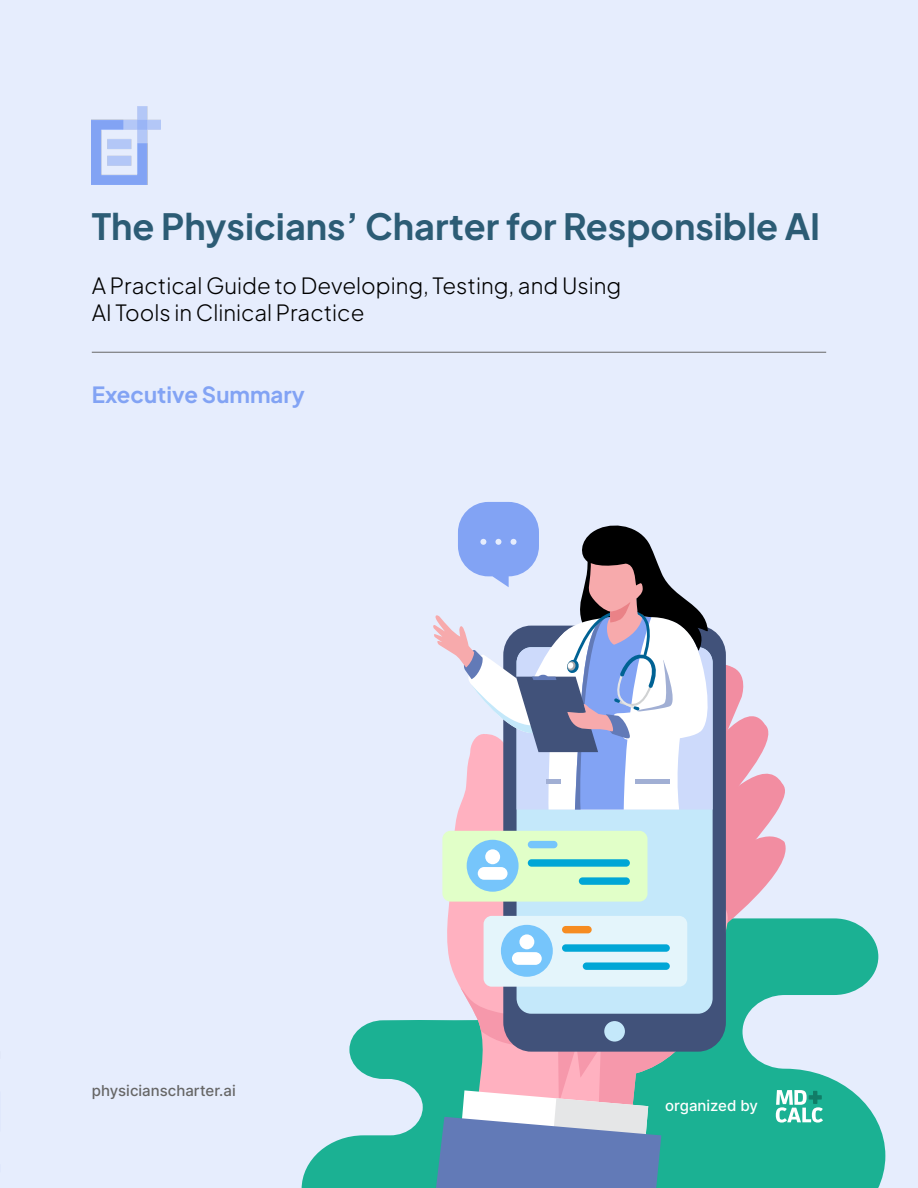
<style>
.page{position:relative;width:918px;height:1188px;background:#e6edfd}
.page>*{position:absolute;margin:0;border:0;box-sizing:border-box;transform-origin:0 0}
.t1{font:700 36px "Plus Jakarta Sans";color:#2c5c75}
.t2{font:300 22.2px/26.7px "Plus Jakarta Sans";color:#000}
.t3{font:700 22.2px "Plus Jakarta Sans";color:#82a3f4}
.t4{font:500 15px "Inter";color:#666}
.t5{font:500 15px "Inter";color:#fff}
</style>
<div class="page">
<svg style="left:302px;top:918px;width:583px;height:270px"></svg>
<svg style="left:444px;top:966px;width:292px;height:222px;background:#49b9a6"></svg>
<svg style="left:461px;top:977px;width:260px;height:211px;background:#83ada5"></svg>
<svg style="left:430px;top:1090px;width:231px;height:98px;background:#839ec0"></svg>
<div style="left:503px;top:626px;width:223px;height:426px;background:#41527a;border-radius:29px"></div>
<div style="left:517px;top:647px;width:196px;height:367px;background:#c4e8fa;border-radius:15px"></div>
<div style="left:604px;top:1021px;width:21px;height:21px;background:#c4e8fa;border-radius:50%"></div>
<div style="left:458px;top:502px;width:81px;height:74px;background:#82a3f4;border-radius:30px"></div>
<svg style="left:433px;top:522px;width:363px;height:444px"></svg>
<div style="left:442px;top:831px;width:206px;height:71px;background:#e1ffc8;border-radius:8px"></div>
<div style="left:467px;top:840px;width:52px;height:52px;background:#76c5fb;border-radius:50%"></div>
<div style="left:485px;top:849px;width:15px;height:15px;background:#fff;border-radius:50%"></div>
<div style="left:478px;top:867px;width:30px;height:13px;background:#fff;border-radius:6px"></div>
<div style="left:528px;top:859px;width:102px;height:8px;background:#00a6d6;border-radius:4px"></div>
<div style="left:579px;top:877px;width:51px;height:8px;background:#00a6d6;border-radius:4px"></div>
<div style="left:528px;top:841px;width:29px;height:7px;background:#76c5fb;border-radius:4px"></div>
<div style="left:484px;top:916px;width:203px;height:71px;background:#e4f5fb;border-radius:8px"></div>
<div style="left:501px;top:925px;width:52px;height:52px;background:#76c5fb;border-radius:50%"></div>
<div style="left:519px;top:934px;width:15px;height:15px;background:#fff;border-radius:50%"></div>
<div style="left:512px;top:952px;width:30px;height:13px;background:#fff;border-radius:6px"></div>
<div style="left:562px;top:944px;width:108px;height:8px;background:#00a6d6;border-radius:4px"></div>
<div style="left:583px;top:962px;width:87px;height:8px;background:#00a6d6;border-radius:4px"></div>
<div style="left:562px;top:926px;width:30px;height:7px;background:#f68c21;border-radius:4px"></div>
<hr style="left:92px;top:352px;width:734px;height:1px;background:#666">
<img style="left:92px;top:106px;width:68px;height:79px">
<div style="left:768px;top:1075px;width:63px;height:63px;background:#1bb193;border-radius:12px"></div>
<svg style="left:776px;top:1090px;width:47px;height:33px"></svg>
<p class="t1" style="left:92px;top:194px;width:730px">The Physicians’ Charter for Responsible AI</p>
<p class="t2" style="left:92px;top:270px;width:531px">A Practical Guide to Developing, Testing, and Using<br>AI Tools in Clinical Practice</p>
<p class="t3" style="left:92px;top:375px;width:215px">Executive Summary</p>
<p class="t4" style="left:92px;top:1080px;width:146px">physicianscharter.ai</p>
<p class="t5" style="left:665px;top:1094px;width:94px">organized by</p>
</div>
